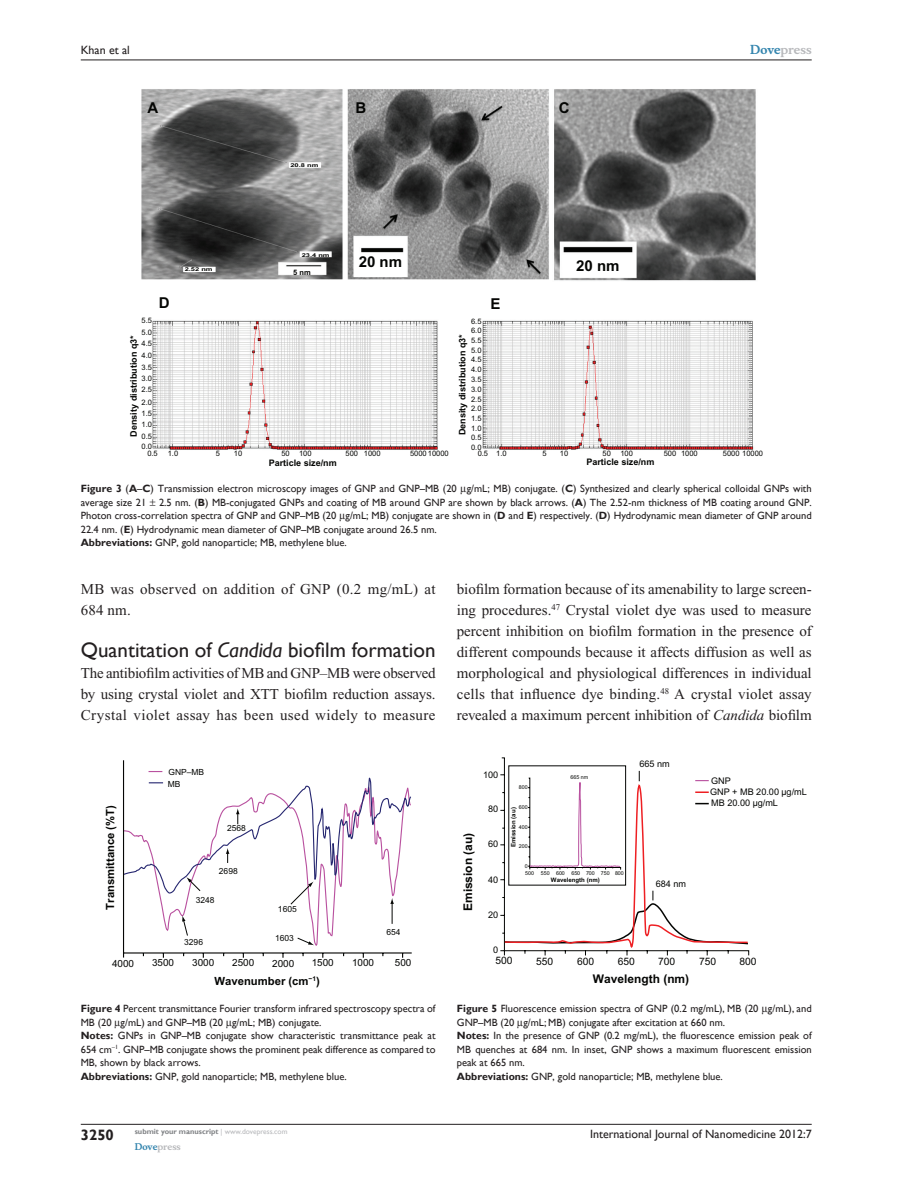
<style>
.page{position:relative;width:918px;height:1188px;background:#fff}
.page>*{position:absolute;margin:0;border:0;box-sizing:border-box;transform-origin:0 0}
.t1{font:21px "Gill Sans";color:#231f20}
.TxF{font:15px/21px "Times New Roman";color:#231f20;text-align:justify}
.Tx{font:15px/21px "Times New Roman";letter-spacing:.02em;color:#231f20}
.t2{font:700 15px "Arial";color:#040503}
.t3{font:700 15px "Gill Sans";color:#231f20}
.t4{font:12px "Gill Sans";color:#231f20}
.t5{font:700 12px "Arial";color:#040503}
.t6{font:700 12px "Musee";color:#b8b9bc}
.t7{font:700 11.25px "Arial";color:#040503}
.FC{font:10.5px/13.5px "Gill Sans";color:#231f20}
.FigSNRI{font:10.5px/13.5px "Gill Sans";color:#231f20;text-align:justify}
.TSNRI{font:10.5px "Gill Sans";color:#231f20}
.t8{font:10.2px "Arial";color:#040503}
.t9{font:9.9px "Arial";color:#040503}
.t10{font:9.15px/11.1px "Arial";color:#040503}
.t11{font:700 9px "Arial";color:#040503}
.t12{font:700 9px "Musee";color:#b8b9bc}
.t13{font:8.4px/11.6px "Arial";color:#040503}
.t14{font:7.5px/9.8px "Arial";color:#040503;text-align:justify}
.t15{font:700 7.5px "Gill Sans";color:#808285}
.t16{font:700 7.5px "Arial";color:#040503}
.t17{font:700 6px "Arial";color:#040503}
.t18{font:5.25px "Arial";color:#040503}
.t19{font:700 5.25px "Arial";color:#040503;scale:1.43 1}
.s1{color:#3485ae}
.s2{font-weight:700}
.s3{font-style:italic}
.s4{font-weight:400;color:#b8b9bc}
</style>
<div class="page">
<img style="left:141px;top:89px;width:615px;height:361px">
<hr style="left:123px;top:760px;width:1px;height:198px;background:#040503">
<hr style="left:123px;top:952px;width:289px;height:2px;background:#040503">
<svg style="left:124px;top:771px;width:287px;height:174px"></svg>
<svg style="left:500px;top:758px;width:249px;height:198px"></svg>
<hr style="left:81px;top:1124px;width:731px;height:1px;background:#231f20">
<hr style="left:81px;top:60px;width:731px;height:1px;background:#231f20">
<svg style="left:503px;top:758px;width:246px;height:191px"></svg>
<p class="t4" style="left:81px;top:43px;width:51px">Khan et al</p>
<p class="t2" style="left:148px;top:99px;width:12px">A</p>
<p class="t19" style="left:290px;top:162px;width:21px">20.8 nm</p>
<p class="t2" style="left:355px;top:99px;width:12px">B</p>
<p class="t2" style="left:559px;top:99px;width:12px">C</p>
<p class="t19" style="left:185px;top:266px;width:21px">2.52 nm</p>
<p class="t19" style="left:302px;top:252px;width:21px">23.4 nm</p>
<p class="t16" style="left:293px;top:267px;width:19px">5 nm</p>
<p class="t2" style="left:359px;top:253px;width:45px">20 nm</p>
<p class="t2" style="left:159px;top:294px;width:12px">D</p>
<p class="t2" style="left:490px;top:295px;width:12px">E</p>
<p class="t2" style="left:576px;top:256px;width:45px">20 nm</p>
<p class="t6" style="left:750px;top:43px;width:63px"><span class="s1">Dove</span>press</p>
<p class="t14" style="left:142px;top:315px;width:12px;line-height:11.2px">5.5<br>5.0<br>4.5</p>
<p class="t14" style="left:142px;top:350px;width:12px;line-height:11.9px">4.0<br>3.5</p>
<p class="t14" style="left:142px;top:372px;width:12px;line-height:11.6px">3.0<br>2.5</p>
<p class="t14" style="left:142px;top:396px;width:12px;line-height:11.2px">2.0<br>1.5<br>1.0</p>
<p class="t14" style="left:142px;top:431px;width:12px;line-height:10.5px">0.5<br>0.0</p>
<p class="t14" style="left:471px;top:317px;width:12px">6.5<br>6.0<br>5.5</p>
<p class="t14" style="left:471px;top:346px;width:12px;line-height:9px">5.0<br>4.5</p>
<p class="t14" style="left:471px;top:364px;width:12px">4.0<br>3.5<br>3.0<br>2.5<br>2.0<br>1.5<br>1.0<br>0.5<br>0.0</p>
<p class="t11" style="left:457px;top:435px;width:103px;rotate:-90deg">Density distribution q3*</p>
<p class="t11" style="left:128px;top:437px;width:103px;rotate:-90deg">Density distribution q3*</p>
<p class="t14" style="left:147px;top:449px;width:12px">0.5</p>
<p class="t14" style="left:168px;top:449px;width:12px">1.0</p>
<p class="t14" style="left:216px;top:449px;width:6px">5</p>
<p class="t14" style="left:234px;top:449px;width:10px">10</p>
<p class="t14" style="left:281px;top:449px;width:32px">50 100</p>
<p class="t14" style="left:664px;top:449px;width:35px">500 1000</p>
<p class="t14" style="left:723px;top:449px;width:42px">5000 10000</p>
<p class="t11" style="left:269px;top:458px;width:70px">Particle size/nm</p>
<p class="t14" style="left:478px;top:449px;width:30px">0.5 1.0</p>
<p class="t14" style="left:542px;top:449px;width:6px">5</p>
<p class="t14" style="left:560px;top:449px;width:10px">10</p>
<p class="t14" style="left:603px;top:449px;width:10px">50</p>
<p class="t14" style="left:620px;top:449px;width:14px">100</p>
<p class="t11" style="left:586px;top:457px;width:70px">Particle size/nm</p>
<p class="t14" style="left:346px;top:449px;width:37px">500 1000</p>
<p class="t14" style="left:410px;top:449px;width:40px">5000 10000</p>
<p class="FC" style="left:81px;top:482px;width:732px;text-align:justify"><span class="s2">Figure 3</span> (<span class="s2">A</span>–<span class="s2">C</span>) Transmission electron microscopy images of GNP and GNP–MB (20 g/mL; MB) conjugate. (<span class="s2">C</span>) Synthesized and clearly spherical colloidal GNPs with average size 21 2.5 nm. (<span class="s2">B</span>) MB-conjugated GNPs and coating of MB around GNP are shown by black arrows. (<span class="s2">A</span>) The 2.52-nm thickness of MB coating around GNP.<br>Photon cross-correlation spectra of GNP and GNP–MB (20 g/mL; MB) conjugate are shown in (<span class="s2">D</span> and <span class="s2">E</span>) respectively. (<span class="s2">D</span>) Hydrodynamic mean diameter of GNP around 22.4 nm. (<span class="s2">E</span>) Hydrodynamic mean diameter of GNP–MB conjugate around 26.5 nm.</p>
<p class="TSNRI" style="left:81px;top:537px;width:267px"><span class="s2">Abbreviations:</span> GNP, gold nanoparticle; MB, methylene blue.</p>
<p class="Tx" style="left:81px;top:579px;width:356px">MB was observed on addition of GNP (0.2 mg/mL) at<br>684 nm.</p>
<h2 class="t1" style="left:81px;top:638px;width:356px">Quantitation of <span class="s3">Candida</span> biofilm formation</h2>
<p class="TxF" style="left:81px;top:663px;width:357px">The antibiofilm activities of MB and GNP–MB were observed by using crystal violet and XTT biofilm reduction assays.<br>Crystal violet assay has been used widely to measure</p>
<p class="t7" style="left:104px;top:910px;width:106px;rotate:-90deg">Transmittance (%T)</p>
<p class="t13" style="left:168px;top:767px;width:38px">GNP–MB<br>MB</p>
<p class="t13" style="left:227px;top:822px;width:20px">2568</p>
<p class="t13" style="left:219px;top:865px;width:20px">2698</p>
<p class="t13" style="left:196px;top:894px;width:20px">3248</p>
<p class="t13" style="left:184px;top:936px;width:20px">3296</p>
<p class="t13" style="left:278px;top:904px;width:20px">1605</p>
<p class="t13" style="left:275px;top:932px;width:20px">1603</p>
<p class="t13" style="left:387px;top:926px;width:16px">654</p>
<p class="t9" style="left:272px;top:957px;width:23px">2000</p>
<p class="t9" style="left:312px;top:957px;width:23px">1500</p>
<p class="t9" style="left:352px;top:957px;width:23px">1000</p>
<p class="t9" style="left:395px;top:957px;width:18px">500</p>
<p class="FC" style="left:81px;top:1002px;width:356px"><span class="s2">Figure 4</span> Percent transmittance Fourier transform infrared spectroscopy spectra of<br>MB (20 g/mL) and GNP–MB (20 g/mL; MB) conjugate.</p>
<p class="FigSNRI" style="left:81px;top:1029px;width:356px"><span class="s2">Notes:</span> GNPs in GNP–MB conjugate show characteristic transmittance peak at 654 cm−<sup>1</sup>. GNP–MB conjugate shows the prominent peak difference as compared to MB, shown by black arrows.</p>
<p class="FigSNRI" style="left:81px;top:1069px;width:267px"><span class="s2">Abbreviations:</span> GNP, gold nanoparticle; MB, methylene blue.</p>
<p class="t9" style="left:112px;top:958px;width:23px">4000</p>
<p class="t9" style="left:152px;top:957px;width:23px">3500</p>
<p class="t9" style="left:192px;top:957px;width:23px">3000</p>
<p class="t9" style="left:232px;top:957px;width:23px">2500</p>
<p class="t7" style="left:215px;top:974px;width:107px">Wavenumber (cm<sup>−1</sup>)</p>
<h2 class="t3" style="left:81px;top:1126px;width:35px">3250</h2>
<p class="t15" style="left:135px;top:1127px;width:154px">submit your manuscript <span class="s4">| www.dovepress.com</span></p>
<p class="t12" style="left:135px;top:1141px;width:48px"><span class="s1">Dove</span>press</p>
<p class="TxF" style="left:457px;top:579px;width:356px">biofilm formation because of its amenability to large screen&shy;ing procedures.<sup>47</sup> Crystal violet dye was used to measure percent inhibition on biofilm formation in the presence of different compounds because it affects diffusion as well as morphological and physiological differences in individual cells that influence dye binding.<sup>48</sup> A crystal violet assay revealed a maximum percent inhibition of <span class="s3">Candida</span> biofilm</p>
<p class="t5" style="left:461px;top:911px;width:80px;rotate:-90deg">Emission (au)</p>
<p class="t10" style="left:639px;top:759px;width:32px">665 nm</p>
<p class="t10" style="left:483px;top:769px;width:17px">100</p>
<p class="t10" style="left:488px;top:803px;width:12px">80</p>
<p class="t10" style="left:488px;top:839px;width:12px">60</p>
<p class="t10" style="left:488px;top:874px;width:12px">40</p>
<p class="t10" style="left:488px;top:909px;width:12px">20</p>
<p class="t10" style="left:493px;top:944px;width:7px">0</p>
<p class="t8" style="left:495px;top:955px;width:19px">500</p>
<p class="t8" style="left:536px;top:955px;width:19px">550</p>
<p class="t8" style="left:577px;top:955px;width:19px">600</p>
<p class="t8" style="left:618px;top:955px;width:19px">650</p>
<p class="t5" style="left:593px;top:972px;width:98px">Wavelength (nm)</p>
<p class="t18" style="left:570px;top:774px;width:19px">665 nm</p>
<p class="t10" style="left:710px;top:775px;width:98px">GNP<br>GNP + MB 20.00 µg/mL<br>MB 20.00 µg/mL</p>
<p class="t18" style="left:519px;top:784px;width:10px">800</p>
<p class="t18" style="left:519px;top:804px;width:10px">600</p>
<p class="t18" style="left:519px;top:824px;width:10px">400</p>
<p class="t18" style="left:519px;top:843px;width:10px">200</p>
<p class="t18" style="left:525px;top:870px;width:10px">500</p>
<p class="t18" style="left:541px;top:870px;width:85px">550 600 650 700 750 800</p>
<p class="t17" style="left:510px;top:847px;width:41px;rotate:-90deg">Emission (au)</p>
<p class="t17" style="left:551px;top:877px;width:50px">Wavelength (nm)</p>
<p class="t10" style="left:656px;top:879px;width:32px">684 nm</p>
<p class="t8" style="left:658px;top:955px;width:19px">700</p>
<p class="t8" style="left:699px;top:955px;width:19px">750</p>
<p class="t8" style="left:739px;top:955px;width:19px">800</p>
<p class="FC" style="left:457px;top:1002px;width:356px"><span class="s2">Figure 5</span> Fluorescence emission spectra of GNP (0.2 mg/mL), MB (20 g/mL), and<br>GNP–MB (20 g/mL; MB) conjugate after excitation at 660 nm.</p>
<p class="FigSNRI" style="left:457px;top:1029px;width:356px"><span class="s2">Notes:</span> In the presence of GNP (0.2 mg/mL), the fluorescence emission peak of MB quenches at 684 nm. In inset, GNP shows a maximum fluorescent emission peak at 665 nm.</p>
<p class="FigSNRI" style="left:457px;top:1069px;width:267px"><span class="s2">Abbreviations:</span> GNP, gold nanoparticle; MB, methylene blue.</p>
<p class="t4" style="left:590px;top:1127px;width:223px">International Journal of Nanomedicine 2012:7</p>
</div>
